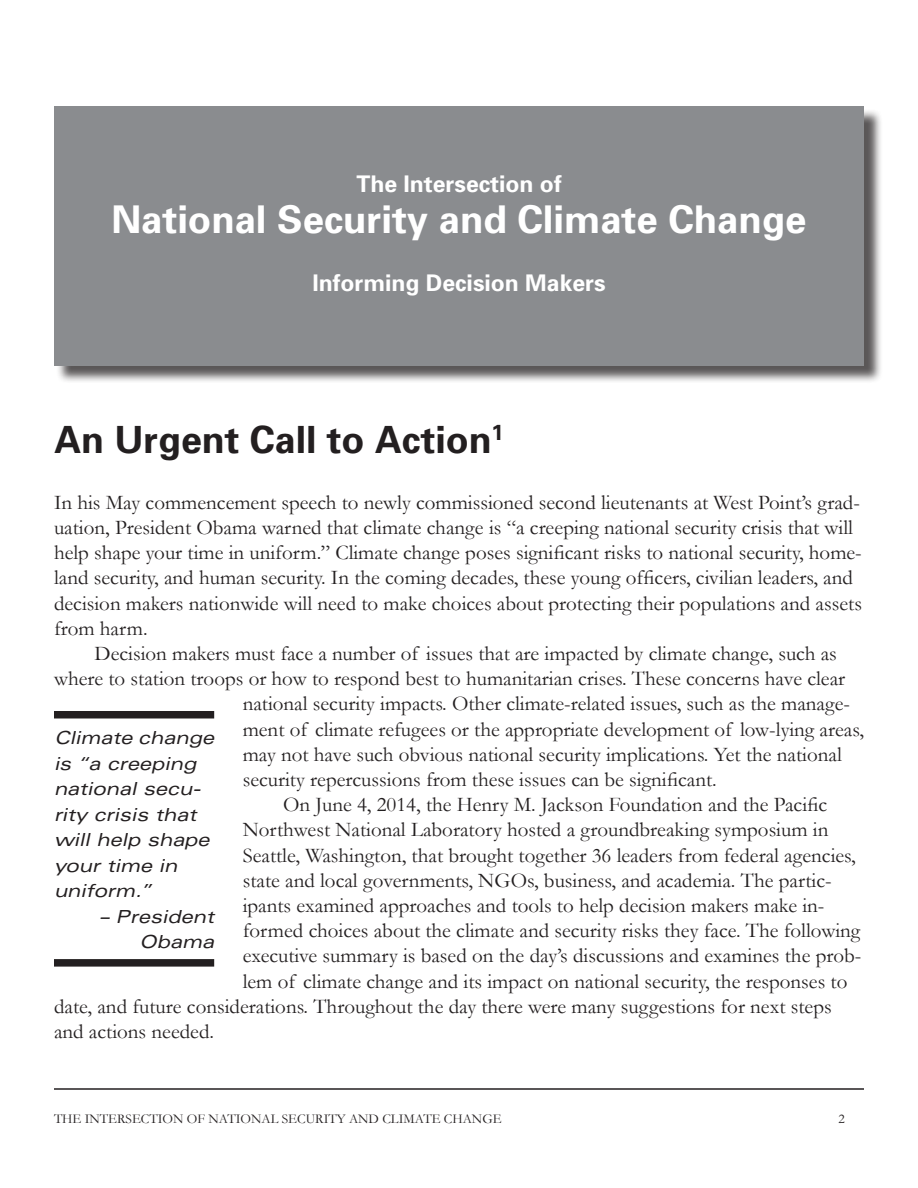
<style>
.page{position:relative;width:918px;height:1188px;background:#fff}
.page>*{position:absolute;margin:0;border:0;box-sizing:border-box;transform-origin:0 0}
.t1{font:700 38.25px "Univers";color:#fff}
.Heading_A{font:700 37.5px "Univers";color:#231f20}
.t2{font:700 22.95px "Univers";color:#fff}
.Body_Text_Indent{font:21px/25.2px "Garamond";color:#231f20}
.t3{font:italic expanded 18px/25.5px "Univers";color:#231f20}
.t4{font:13.5px "Garamond";color:#231f20}
</style>
<div class="page">
<hr style="left:54px;top:1088px;width:810px;height:2px;background:#231f20">
<div style="left:56px;top:108px;width:827px;height:276px;background:#231f20;opacity:.75"></div>
<div style="left:54px;top:106px;width:810px;height:259px;background:#8a8c8f"></div>
<div style="left:54px;top:711px;width:160px;height:7px;background:#231f20"></div>
<div style="left:54px;top:959px;width:160px;height:8px;background:#231f20"></div>
<p class="t2" style="left:356px;top:170px;width:207px">The Intersection of</p>
<p class="t1" style="left:111px;top:196px;width:697px">National Security and Climate Change</p>
<p class="t2" style="left:312px;top:269px;width:295px">Informing Decision Makers</p>
<p class="Heading_A" style="left:54px;top:417px;width:451px">An Urgent Call to Action<sup>1</sup></p>
<p class="Body_Text_Indent" style="left:54px;top:489px;width:810px">In his May commencement speech to newly commissioned second lieutenants at West Point’s grad&shy;uation, President Obama warned that climate change is “a creeping national security crisis that will help shape your time in uniform.” Climate change poses significant risks to national security, home&shy;land security, and human security. In the coming decades, these young officers, civilian leaders, and decision makers nationwide will need to make choices about protecting their populations and assets from harm.</p>
<p class="Body_Text_Indent" style="left:94px;top:641px;width:744px">Decision makers must face a number of issues that are impacted by climate change, such as</p>
<p class="Body_Text_Indent" style="left:54px;top:666px;width:793px">where to station troops or how to respond best to humanitarian crises. These concerns have clear</p>
<p class="Body_Text_Indent" style="left:243px;top:691px;width:609px">national security impacts. Other climate-related issues, such as the manage-</p>
<p class="Body_Text_Indent" style="left:243px;top:716px;width:623px">ment of climate refugees or the appropriate development of low-lying areas,</p>
<p class="Body_Text_Indent" style="left:243px;top:741px;width:601px">may not have such obvious national security implications. Yet the national</p>
<p class="Body_Text_Indent" style="left:243px;top:767px;width:476px">security repercussions from these issues can be significant.</p>
<p class="Body_Text_Indent" style="left:283px;top:792px;width:546px">On June 4, 2014, the Henry M. Jackson Foundation and the Pacific</p>
<p class="Body_Text_Indent" style="left:243px;top:817px;width:587px">Northwest National Laboratory hosted a groundbreaking symposium in</p>
<p class="Body_Text_Indent" style="left:243px;top:842px;width:615px">Seattle, Washington, that brought together 36 leaders from federal agencies,</p>
<p class="Body_Text_Indent" style="left:243px;top:867px;width:590px">state and local governments, NGOs, business, and academia. The partic-</p>
<p class="Body_Text_Indent" style="left:243px;top:893px;width:583px">ipants examined approaches and tools to help decision makers make in-</p>
<p class="Body_Text_Indent" style="left:243px;top:918px;width:619px">formed choices about the climate and security risks they face. The following</p>
<p class="Body_Text_Indent" style="left:243px;top:943px;width:620px">executive summary is based on the day’s discussions and examines the prob-</p>
<p class="Body_Text_Indent" style="left:243px;top:968px;width:606px">lem of climate change and its impact on national security, the responses to</p>
<p class="Body_Text_Indent" style="left:54px;top:993px;width:779px">date, and future considerations. Throughout the day there were many suggestions for next steps</p>
<p class="Body_Text_Indent" style="left:54px;top:1019px;width:162px">and actions needed.</p>
<p class="t3" style="left:54px;top:725px;width:162px">Climate change is “a creeping national secu&shy;rity crisis that will help shape your time in uniform.”</p>
<p class="t3" style="left:100px;top:903px;width:116px;text-align:right">– President<br>Obama</p>
<p class="t4" style="left:54px;top:1110px;width:449px">THE INTERSECTION OF NATIONAL SECURITY AND CLIMATE CHANGE</p>
<p class="t4" style="left:839px;top:1110px;width:8px">2</p>
</div>
